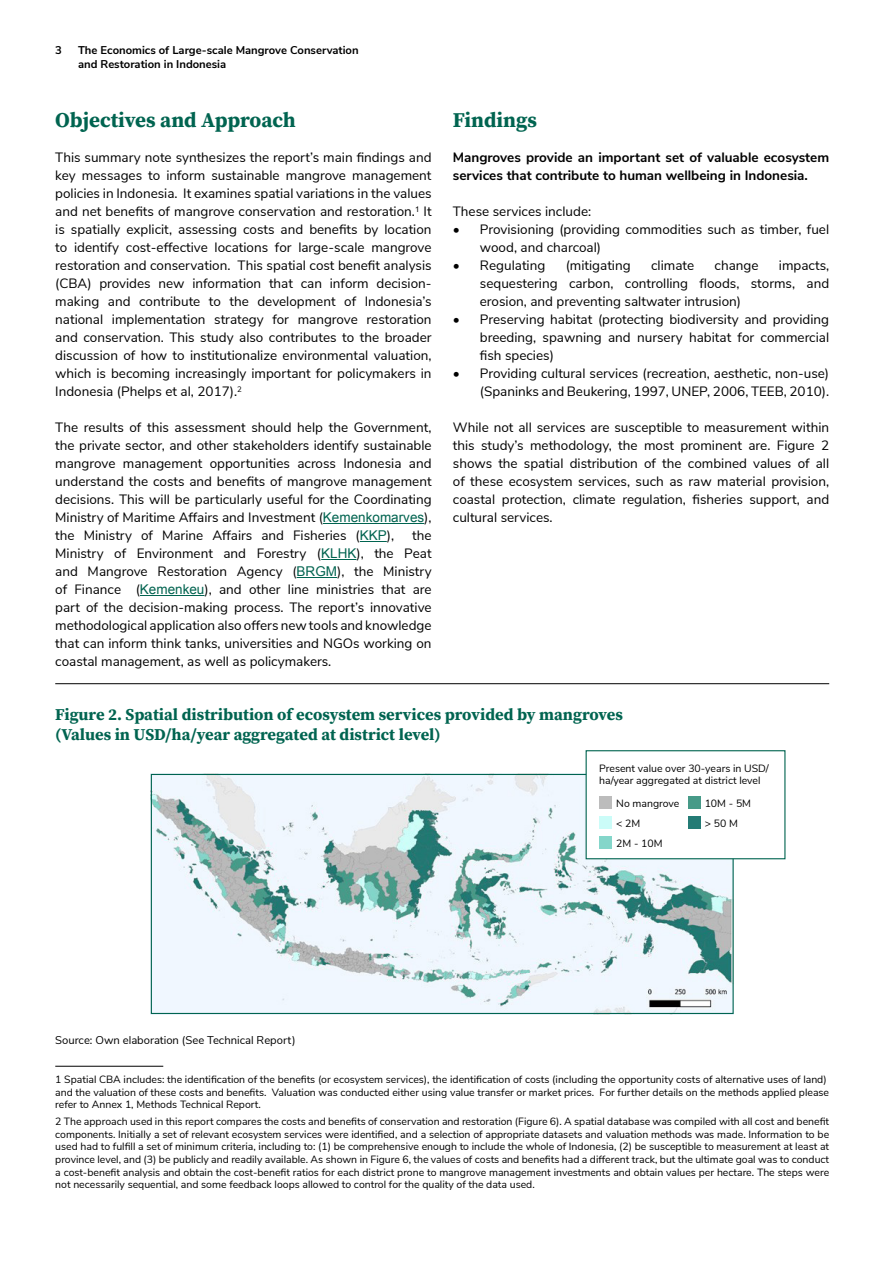
<style>
.page{position:relative;width:893px;height:1263px;background:#fff}
.page>*{position:absolute;margin:0;border:0;box-sizing:border-box;transform-origin:0 0}
.t1{font:700 21px "Source Serif Pro";color:#006450}
.t2{font:700 16.5px/19.8px "Source Serif Pro";color:#006450}
.t3{font:13.5px/18px "Nunito Sans";color:#000;text-align:justify}
.t4{font:700 13.5px/18px "Nunito Sans";color:#000}
.t5{font:700 11.25px/13.5px "Nunito Sans";color:#000}
.t6{font:11.25px "Nunito Sans";color:#000}
.t7{font:10.5px/12.6px "Nunito Sans";color:#000}
.s1{font-family:"Arial";color:#00634f}
</style>
<div class="page">
<hr style="left:323px;top:523px;width:101px;height:1px;background:#006450">
<svg style="left:360px;top:541px;width:27px;height:1px"></svg>
<hr style="left:321px;top:559px;width:35px;height:1px;background:#006450">
<hr style="left:297px;top:577px;width:40px;height:1px;background:#006450">
<hr style="left:140px;top:595px;width:64px;height:1px;background:#006450">
<hr style="left:55px;top:1066px;width:108px;height:1px;background:#000">
<img style="left:153px;top:776px;width:579px;height:236px">
<hr style="left:55px;top:683px;width:774px;height:1px;background:#000">
<div style="left:151px;top:774px;width:583px;height:240px;border:1px solid #006450"></div>
<div style="left:586px;top:750px;width:199px;height:109px;background:#fff;border:1px solid #006450"></div>
<div style="left:599px;top:796px;width:13px;height:12px;background:#bcbcbc"></div>
<div style="left:688px;top:796px;width:12px;height:12px;background:#479a88"></div>
<div style="left:599px;top:816px;width:13px;height:12px;background:#cbfcf8"></div>
<div style="left:688px;top:816px;width:12px;height:12px;background:#247b75"></div>
<div style="left:599px;top:836px;width:13px;height:12px;background:#84d6ca"></div>
<p class="t5" style="left:55px;top:43px;width:8px">3</p>
<p class="t5" style="left:78px;top:43px;width:282px">The Economics of Large-scale Mangrove Conservation and Restoration in Indonesia</p>
<h1 class="t1" style="left:55px;top:106px;width:242px">Objectives and Approach</h1>
<p class="t3" style="left:55px;top:147px;width:378px">This summary note synthesizes the report’s main findings and key messages to inform sustainable mangrove management policies in Indonesia. It examines spatial variations in the values and net benefits of mangrove conservation and restoration.<sup>1</sup> It is spatially explicit, assessing costs and benefits by location to identify cost-effective locations for large-scale mangrove restoration and conservation. This spatial cost benefit analysis (CBA) provides new information that can inform decision&shy;making and contribute to the development of Indonesia’s national implementation strategy for mangrove restoration and conservation. This study also contributes to the broader discussion of how to institutionalize environmental valuation, which is becoming increasingly important for policymakers in Indonesia (Phelps et al, 2017).<sup>2</sup></p>
<p class="t3" style="left:55px;top:417px;width:378px">The results of this assessment should help the Government, the private sector, and other stakeholders identify sustainable mangrove management opportunities across Indonesia and understand the costs and benefits of mangrove management decisions. This will be particularly useful for the Coordinating Ministry of Maritime Affairs and Investment (<span class="s1">Kemenkomarves</span>), the Ministry of Marine Affairs and Fisheries (<span class="s1">KKP</span>),</p>
<p class="t3" style="left:55px;top:525px;width:378px;text-indent:357px">the Ministry of Environment and Forestry (<span class="s1">KLHK</span>), the Peat and Mangrove Restoration Agency (<span class="s1">BRGM</span>), the Ministry of Finance (<span class="s1">Kemenkeu</span>), and other line ministries that are part of the decision-making process. The report’s innovative methodological application also offers new tools and knowledge that can inform think tanks, universities and NGOs working on coastal management, as well as policymakers.</p>
<h1 class="t1" style="left:453px;top:106px;width:86px">Findings</h1>
<p class="t4" style="left:453px;top:148px;width:378px">Mangroves provide an important set of valuable ecosystem services that contribute to human wellbeing in Indonesia.</p>
<p class="t3" style="left:453px;top:201px;width:140px">These services include:</p>
<p class="t3" style="left:480px;top:219px;width:351px;text-indent:-27px">• Provisioning (providing commodities such as timber, fuel wood, and charcoal)</p>
<p class="t3" style="left:453px;top:255px;width:94px">• Regulating</p>
<p class="t3" style="left:566px;top:255px;width:66px">(mitigating</p>
<p class="t3" style="left:651px;top:255px;width:45px">climate</p>
<p class="t3" style="left:715px;top:255px;width:45px">change</p>
<p class="t3" style="left:480px;top:255px;width:351px;text-indent:299px">impacts, sequestering carbon, controlling floods, storms, and erosion, and preventing saltwater intrusion)</p>
<p class="t3" style="left:480px;top:309px;width:351px;text-indent:-27px">• Preserving habitat (protecting biodiversity and providing breeding, spawning and nursery habitat for commercial fish species)</p>
<p class="t3" style="left:453px;top:363px;width:378px;text-align:right">• Providing cultural services (recreation, aesthetic, non-use) (Spaninks and Beukering, 1997, UNEP, 2006, TEEB, 2010).</p>
<p class="t3" style="left:453px;top:417px;width:378px">While not all services are susceptible to measurement within this study’s methodology, the most prominent are. Figure 2 shows the spatial distribution of the combined values of all of these ecosystem services, such as raw material provision, coastal protection, climate regulation, fisheries support, and cultural services.</p>
<p class="t2" style="left:55px;top:704px;width:569px">Figure 2. Spatial distribution of ecosystem services provided by mangroves (Values in USD/ha/year aggregated at district level)</p>
<p class="t6" style="left:55px;top:1032px;width:242px">Source: Own elaboration (See Technical Report)</p>
<p class="t7" style="left:599px;top:761px;width:171px">Present value over 30-years in USD/ ha/year aggregated at district level</p>
<p class="t7" style="left:616px;top:796px;width:65px">No mangrove</p>
<p class="t7" style="left:705px;top:796px;width:48px">10M - 5M</p>
<p class="t7" style="left:616px;top:816px;width:26px">&lt; 2M</p>
<p class="t7" style="left:705px;top:816px;width:35px">&gt; 50 M</p>
<p class="t7" style="left:616px;top:836px;width:48px">2M - 10M</p>
<p class="t7" style="left:55px;top:1072px;width:775px">1 Spatial CBA includes: the identification of the benefits (or ecosystem services), the identification of costs (including the opportunity costs of alternative uses of land) and the valuation of these costs and benefits. Valuation was conducted either using value transfer or market prices. For further details on the methods applied please refer to Annex 1, Methods Technical Report.</p>
<p class="t7" style="left:55px;top:1114px;width:775px;text-align:justify">2 The approach used in this report compares the costs and benefits of conservation and restoration (Figure 6). A spatial database was compiled with all cost and benefit components. Initially a set of relevant ecosystem services were identified, and a selection of appropriate datasets and valuation methods was made. Information to be used had to fulfill a set of minimum criteria, including to: (1) be comprehensive enough to include the whole of Indonesia, (2) be susceptible to measurement at least at province level, and (3) be publicly and readily available. As shown in Figure 6, the values of costs and benefits had a different track, but the ultimate goal was to conduct a cost-benefit analysis and obtain the cost-benefit ratios for each district prone to mangrove management investments and obtain values per hectare. The steps were not necessarily sequential, and some feedback loops allowed to control for the quality of the data used.</p>
</div>
